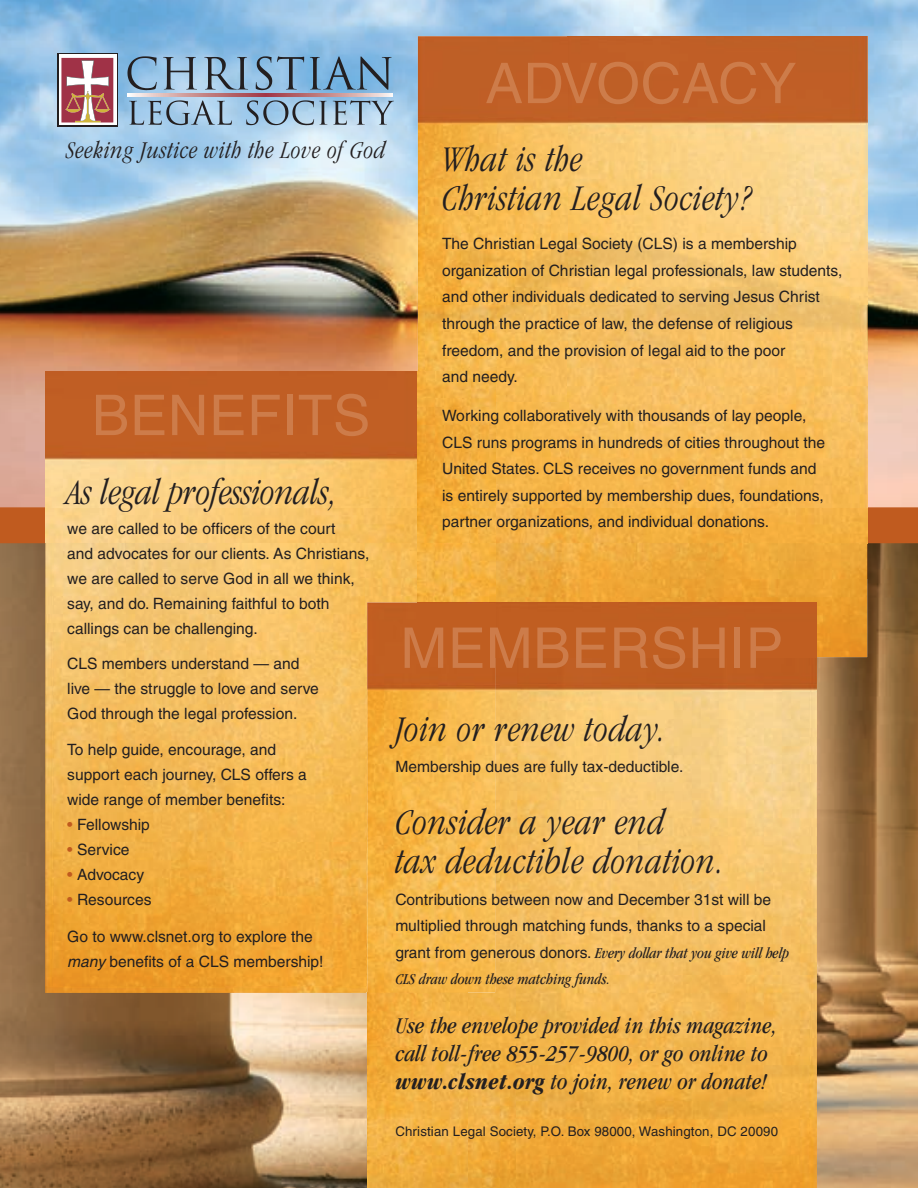
<style>
.page{position:relative;width:918px;height:1188px;background:#fff}
.page>*{position:absolute;margin:0;border:0;box-sizing:border-box;transform-origin:0 0}
.t1{font:56.1px "Helvetica";letter-spacing:.01em;color:#cd7c4a}
.t2{font:italic 300 condensed 37.5px/39px "Garamond";letter-spacing:.02em;color:#231f20}
.t3{font:italic 300 condensed 37.5px "Garamond";color:#231f20}
.t4{font:italic 300 condensed 24.9px "Garamond";letter-spacing:.03em;color:#231f20}
.t5{font:italic condensed 23.4px/28px "Garamond";letter-spacing:.01em;color:#231f20}
.t6{font:15.6px/26.5px "Helvetica";color:#231f20}
.t7{font:italic condensed 15.6px/26.5px "Garamond";color:#231f20}
.t8{font:13.2px "Helvetica";letter-spacing:.01em;color:#231f20}
.s1{color:#c05b1f}
.s2{font-style:italic}
.s3{font-family:"Helvetica";font-style:normal;font-stretch:normal}
.s4{font-weight:700}
</style>
<div class="page">
<img style="left:0;top:0;width:918px;height:507px">
<img style="left:0;top:543px;width:918px;height:645px">
<img style="left:46px;top:372px;width:372px;height:621px">
<img style="left:495px;top:507px;width:372px;height:150px">
<img style="left:568px;top:36px;width:299px;height:471px">
<img style="left:418px;top:36px;width:150px;height:367px">
<img style="left:495px;top:403px;width:73px;height:104px">
<img style="left:418px;top:372px;width:77px;height:231px">
<img style="left:467px;top:657px;width:349px;height:531px">
<img style="left:367px;top:993px;width:100px;height:195px">
<img style="left:367px;top:603px;width:128px;height:390px">
<div style="left:418px;top:603px;width:398px;height:54px;background:#c05e21"></div>
<svg style="left:58px;top:53px;width:60px;height:74px"></svg>
<svg style="left:59px;top:55px;width:57px;height:70px"></svg>
<svg style="left:61px;top:58px;width:52px;height:64px"></svg>
<svg style="left:128px;top:56px;width:29px;height:34px"></svg>
<svg style="left:163px;top:57px;width:34px;height:33px"></svg>
<svg style="left:204px;top:57px;width:44px;height:33px"></svg>
<svg style="left:256px;top:56px;width:48px;height:34px;background:#789dbb"></svg>
<svg style="left:310px;top:56px;width:82px;height:34px;background:#6693b5"></svg>
<svg style="left:129px;top:100px;width:103px;height:25px;background:#8dabc3"></svg>
<svg style="left:246px;top:100px;width:81px;height:25px;background:#8aa8c0"></svg>
<svg style="left:333px;top:100px;width:61px;height:25px;background:#98b1c6"></svg>
<svg style="left:128px;top:94px;width:265px;height:2px"></svg>
<h1 class="t1" style="left:485px;top:51px;width:313px">ADVOCACY</h1>
<h3 class="t4" style="left:67px;top:137px;width:320px">Seeking Justice with the Love of God</h3>
<h2 class="t2" style="left:442px;top:140px;width:312px">What is the<br>Christian Legal Society?</h2>
<p class="t6" style="left:442px;top:231px;width:402px">The Christian Legal Society (CLS) is a membership organization of Christian legal professionals, law students, and other individuals dedicated to serving Jesus Christ through the practice of law, the defense of religious freedom, and the provision of legal aid to the poor<br>and needy.</p>
<p class="t6" style="left:442px;top:402px;width:385px">Working collaboratively with thousands of lay people, CLS runs programs in hundreds of cities throughout the United States. CLS receives no government funds and is entirely supported by membership dues, foundations, partner organizations, and individual donations.</p>
<h1 class="t1" style="left:92px;top:383px;width:280px">BENEFITS</h1>
<h2 class="t3" style="left:67px;top:472px;width:272px">As legal professionals,</h2>
<p class="t6" style="left:67px;top:516px;width:304px;line-height:24.9px">we are called to be officers of the court<br>and advocates for our clients. As Christians, we are called to serve God in all we think, say, and do. Remaining faithful to both callings can be challenging.</p>
<p class="t6" style="left:67px;top:652px;width:253px;line-height:24.9px">CLS members understand — and live — the struggle to love and serve<br>God through the legal profession.</p>
<p class="t6" style="left:67px;top:737px;width:241px;line-height:24.9px">To help guide, encourage, and support each journey, CLS offers a wide range of member benefits:</p>
<p class="t6" style="left:67px;top:811px;width:84px"><span class="s1">•</span> Fellowship</p>
<p class="t6" style="left:67px;top:836px;width:64px"><span class="s1">•</span> Service</p>
<p class="t6" style="left:67px;top:861px;width:79px"><span class="s1">•</span> Advocacy</p>
<p class="t6" style="left:67px;top:886px;width:86px"><span class="s1">•</span> Resources</p>
<p class="t6" style="left:67px;top:925px;width:258px;line-height:24.9px">Go to www.clsnet.org to explore the <span class="s2">many</span> benefits of a CLS membership!</p>
<h1 class="t1" style="left:401px;top:616px;width:384px">MEMBERSHIP</h1>
<h2 class="t2" style="left:395px;top:710px;width:272px">Join or renew today.</h2>
<p class="t6" style="left:395px;top:753px;width:290px">Membership dues are fully tax-deductible.</p>
<h2 class="t2" style="left:395px;top:803px;width:331px">Consider a year end<br>tax deductible donation.</h2>
<p class="t6" style="left:395px;top:886px;width:377px">Contributions between now and December 31st will be multiplied through matching funds, thanks to a special</p>
<p class="t7" style="left:395px;top:939px;width:395px"><span class="s3">grant from generous donors.</span> Every dollar that you give will help<br>CLS draw down these matching funds.</p>
<h3 class="t5" style="left:395px;top:1011px;width:383px">Use the envelope provided in this magazine, call toll-free 855-257-9800, or go online to <span class="s4">www.clsnet.org</span> to join, renew or donate!</h3>
<p class="t8" style="left:395px;top:1123px;width:384px">Christian Legal Society, P.O. Box 98000, Washington, DC 20090</p>
</div>
